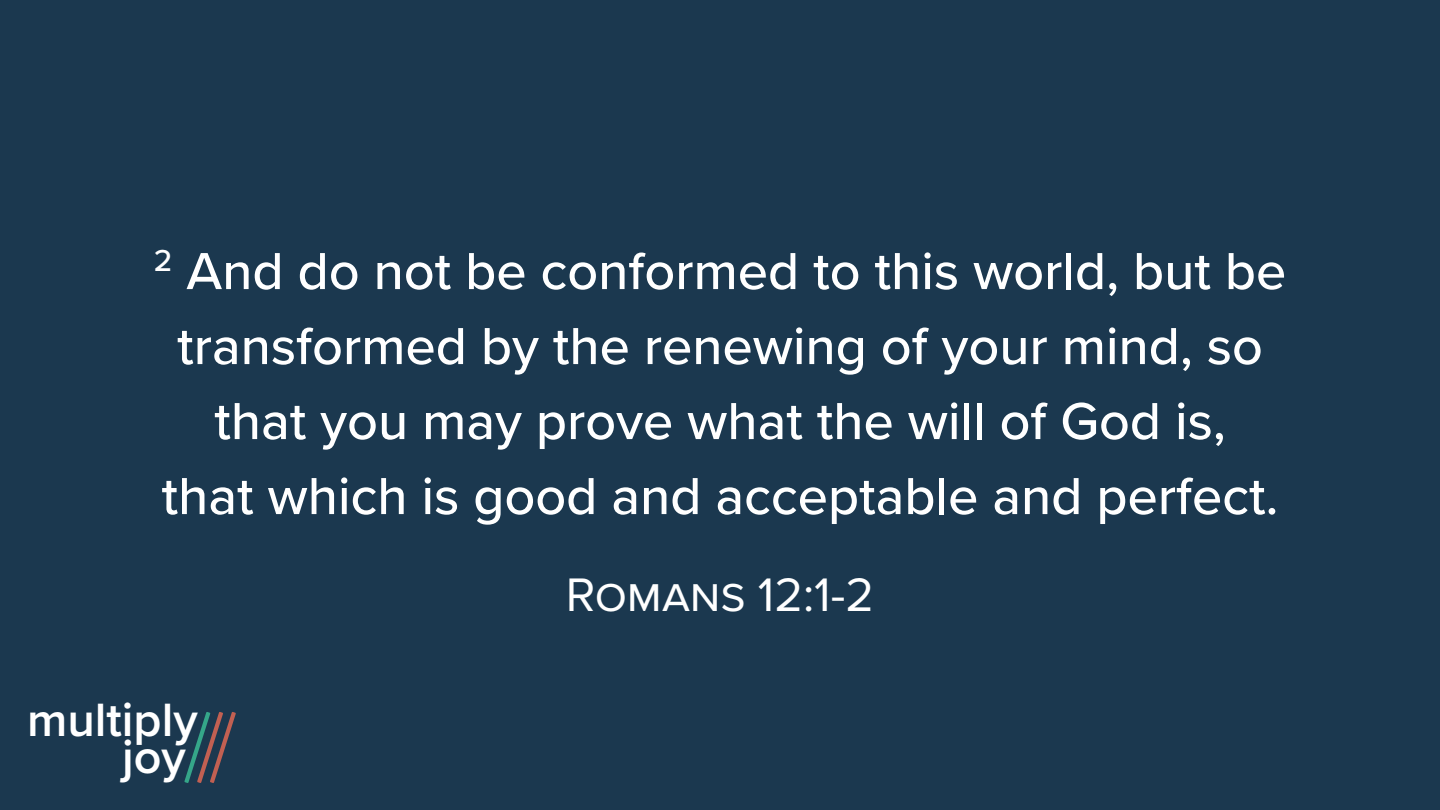
<style>
.page{position:relative;width:1440px;height:810px;background:#1b384f}
.page>*{position:absolute;margin:0;border:0;box-sizing:border-box;transform-origin:0 0}
.t1{font:500 54px/75px "Proxima Nova";color:#fff;text-align:center}
.t2{font:48.75px "Proxima Nova";color:#fff}
.t3{font:600 48.45px "Proxima Nova";color:#fff}
</style>
<div class="page">
<svg style="left:184px;top:712px;width:52px;height:71px"></svg>
<p class="t1" style="left:154px;top:232px;width:1134px"><sup>2</sup> And do not be conformed to this world, but be</p>
<p class="t1" style="left:177px;top:307px;width:1087px">transformed by the renewing of your mind, so that you may prove what the will of God is,</p>
<p class="t1" style="left:162px;top:457px;width:1118px">that which is good and acceptable and perfect.</p>
<p class="t3" style="left:27px;top:683px;width:172px">multiply</p>
<p class="t3" style="left:122px;top:721px;width:65px">joy</p>
<p class="t2" style="left:566px;top:558px;width:310px">Romans 12:1-2</p>
</div>
